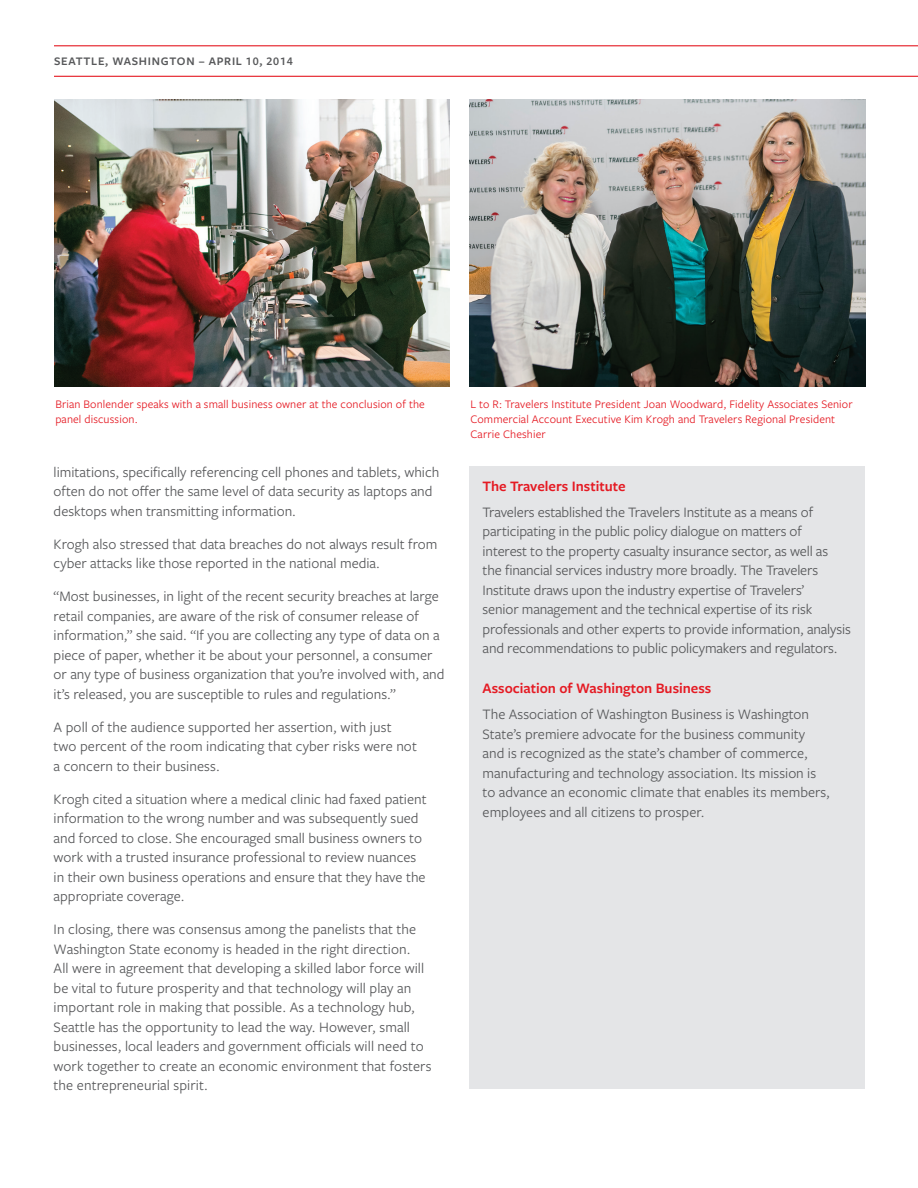
<style>
.page{position:relative;width:918px;height:1188px;background:#fff}
.page>*{position:absolute;margin:0;border:0;box-sizing:border-box;transform-origin:0 0}
.Body_copy{font:15px/19.5px "Freight Sans Pro";color:#57585a}
.t1{font:600 15px "Freight Sans Pro";color:#e51a23}
.Body_copy-2{font:12px/15px "Freight Sans Pro";letter-spacing:.01em;color:#e51a23}
.Sub-title_1_line{font:600 12px "Freight Sans Pro";letter-spacing:.06em;color:#57585a}
</style>
<div class="page">
<div style="left:469px;top:467px;width:395px;height:622px;background:#e4e5e7"></div>
<hr style="left:54px;top:45px;width:864px;height:1px;background:#e51a23">
<hr style="left:54px;top:76px;width:864px;height:1px;background:#e51a23">
<img style="left:54px;top:99px;width:396px;height:288px">
<img style="left:469px;top:99px;width:396px;height:288px">
<p class="Sub-title_1_line" style="left:54px;top:53px;width:240px">SEATTLE, WASHINGTON – APRIL 10, 2014</p>
<p class="Body_copy-2" style="left:55px;top:396px;width:371px">Brian Bonlender speaks with a small business owner at the conclusion of the panel discussion.</p>
<p class="Body_copy-2" style="left:470px;top:396px;width:384px">L to R: Travelers Institute President Joan Woodward, Fidelity Associates Senior<br>Commercial Account Executive Kim Krogh and Travelers Regional President<br>Carrie Cheshier</p>
<p class="Body_copy" style="left:54px;top:462px;width:387px">limitations, specifically referencing cell phones and tablets, which often do not offer the same level of data security as laptops and desktops when transmitting information.</p>
<p class="Body_copy" style="left:54px;top:534px;width:385px">Krogh also stressed that data breaches do not always result from cyber attacks like those reported in the national media.</p>
<p class="Body_copy" style="left:54px;top:586px;width:392px">“Most businesses, in light of the recent security breaches at large retail companies, are aware of the risk of consumer release of information,” she said. “If you are collecting any type of data on a piece of paper, whether it be about your personnel, a consumer or any type of business organization that you’re involved with, and it’s released, you are susceptible to rules and regulations.”</p>
<p class="Body_copy" style="left:54px;top:717px;width:365px">A poll of the audience supported her assertion, with just two percent of the room indicating that cyber risks were not a concern to their business.</p>
<p class="Body_copy" style="left:54px;top:789px;width:375px">Krogh cited a situation where a medical clinic had faxed patient information to the wrong number and was subsequently sued and forced to close. She encouraged small business owners to work with a trusted insurance professional to review nuances in their own business operations and ensure that they have the appropriate coverage.</p>
<p class="Body_copy" style="left:54px;top:919px;width:379px">In closing, there was consensus among the panelists that the Washington State economy is headed in the right direction.<br>All were in agreement that developing a skilled labor force will be vital to future prosperity and that technology will play an important role in making that possible. As a technology hub, Seattle has the opportunity to lead the way. However, small businesses, local leaders and government officials will need to work together to create an economic environment that fosters the entrepreneurial spirit.</p>
<p class="t1" style="left:483px;top:475px;width:145px">The Travelers Institute</p>
<p class="Body_copy" style="left:483px;top:502px;width:370px">Travelers established the Travelers Institute as a means of participating in the public policy dialogue on matters of<br>interest to the property casualty insurance sector, as well as the financial services industry more broadly. The Travelers Institute draws upon the industry expertise of Travelers’<br>senior management and the technical expertise of its risk professionals and other experts to provide information, analysis and recommendations to public policymakers and regulators.</p>
<p class="t1" style="left:483px;top:678px;width:230px">Association of Washington Business</p>
<p class="Body_copy" style="left:483px;top:704px;width:349px">The Association of Washington Business is Washington State’s premiere advocate for the business community and is recognized as the state’s chamber of commerce, manufacturing and technology association. Its mission is to advance an economic climate that enables its members, employees and all citizens to prosper.</p>
</div>
